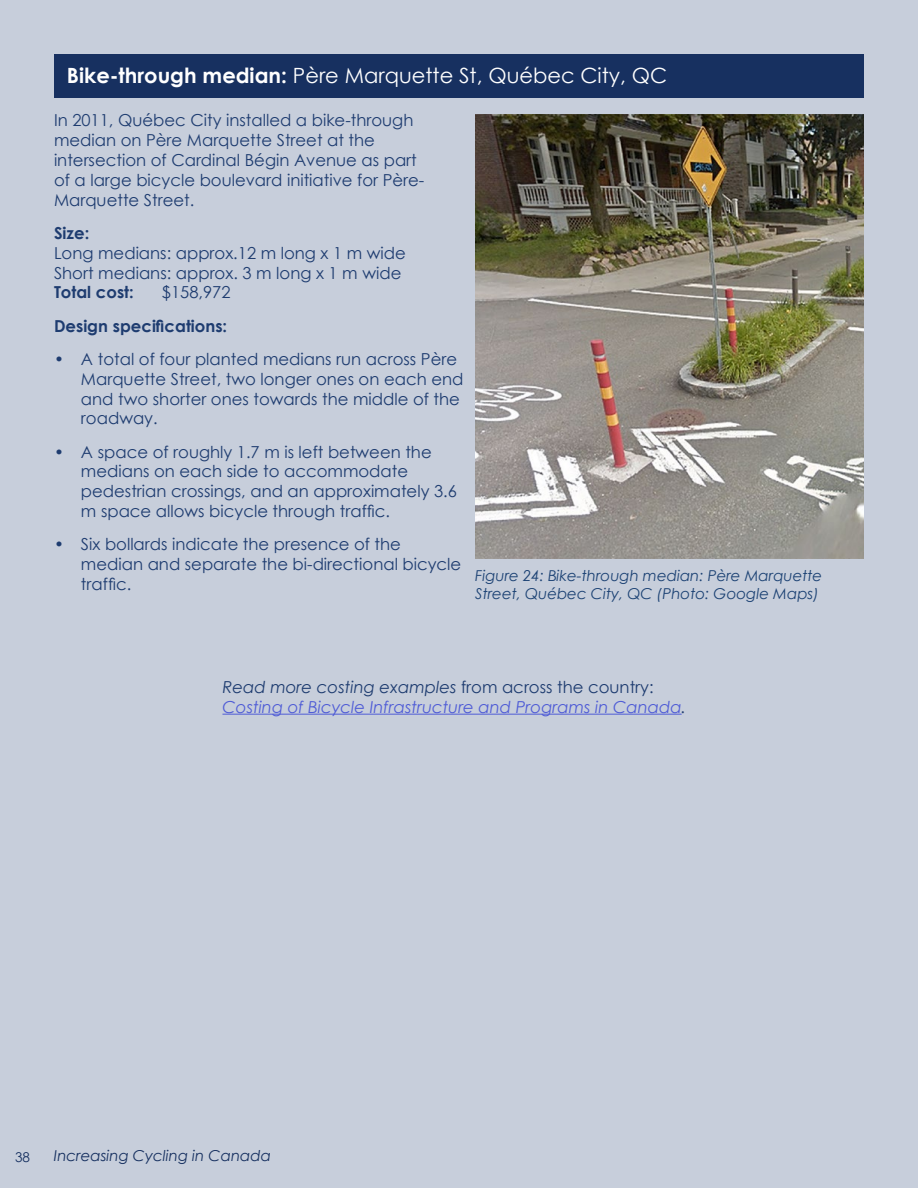
<style>
.page{position:relative;width:918px;height:1188px;background:#c7cedb}
.page>*{position:absolute;margin:0;border:0;box-sizing:border-box;transform-origin:0 0}
.t1{font:21px "Century Gothic";color:#fff}
.t2{font:16.5px/19.8px "Century Gothic";color:#1e3c70}
.t3{font:italic 16.5px/19.8px "Century Gothic";color:#4f5cd6}
.t4{font:700 16.5px "Century Gothic";color:#1e3c70}
.t5{font:italic 15px/18px "Century Gothic";color:#1c4274}
.t6{font:italic 15px "Century Gothic";color:#1e3c70}
.t7{font:13.5px "Century Gothic";color:#1e3c70}
.s1{font-weight:700}
.s2{color:#1e3c70}
.s3{font-style:normal;color:#1e3c70}
</style>
<div class="page">
<div style="left:54px;top:54px;width:810px;height:43px;background:#173060"></div>
<img style="left:475px;top:114px;width:389px;height:444px">
<hr style="left:222px;top:714px;width:460px;height:1px;background:#4f5cd6">
<p class="t1" style="left:67px;top:61px;width:602px"><span class="s1">Bike-through median:</span> Père Marquette St, Québec City, QC</p>
<p class="t2" style="left:54px;top:110px;width:372px">In 2011, Québec City installed a bike-through median on Père Marquette Street at the intersection of Cardinal Bégin Avenue as part of a large bicycle boulevard initiative for Père-Marquette Street.</p>
<p class="t4" style="left:54px;top:220px;width:37px">Size:</p>
<p class="t2" style="left:54px;top:243px;width:353px">Long medians: approx.12 m long x 1 m wide<br>Short medians: approx. 3 m long x 1 m wide</p>
<p class="t4" style="left:54px;top:280px;width:81px">Total cost:</p>
<p class="t2" style="left:162px;top:282px;width:70px">$158,972</p>
<p class="t4" style="left:54px;top:313px;width:175px">Design specifications:</p>
<p class="t2" style="left:81px;top:349px;width:384px;text-indent:-27px">• A total of four planted medians run across Père Marquette Street, two longer ones on each end and two shorter ones towards the middle of the roadway.</p>
<p class="t2" style="left:81px;top:442px;width:377px;text-indent:-27px">• A space of roughly 1.7 m is left between the medians on each side to accommodate pedestrian crossings, and an approximately 3.6 m space allows bicycle through traffic.</p>
<p class="t2" style="left:81px;top:534px;width:382px;text-indent:-27px">• Six bollards indicate the presence of the median and separate the bi-directional bicycle traffic.</p>
<p class="t5" style="left:475px;top:566px;width:349px">Figure 24: Bike-through median: Père Marquette<br>Street, Québec City, QC (Photo: Google Maps)</p>
<p class="t3" style="left:222px;top:677px;width:465px"><span class="s2">Read more costing examples</span> <span class="s3">from across the country:<br></span>Costing of Bicycle Infrastructure and Programs in Canada<span class="s2">.</span></p>
<p class="t7" style="left:15px;top:1148px;width:16px">38</p>
<p class="t6" style="left:54px;top:1146px;width:218px">Increasing Cycling in Canada</p>
</div>
